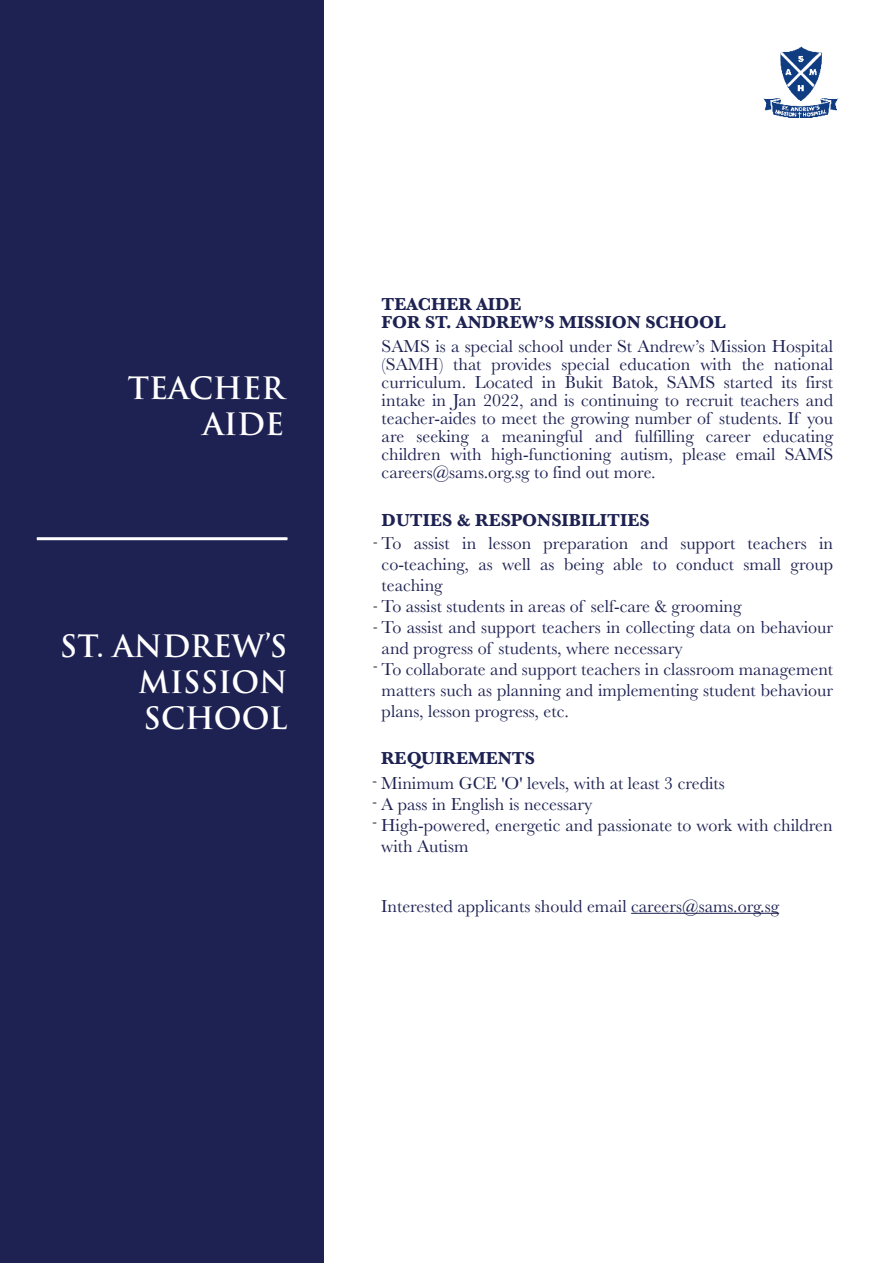
<style>
.page{position:relative;width:893px;height:1263px;background:#fff}
.page>*{position:absolute;margin:0;border:0;box-sizing:border-box;transform-origin:0 0}
.t1{font:700 30px/36px "Trajan Pro";color:#fff;text-align:justify}
.t2{font:18px/21px "Baskerville";color:#1e2252}
.t3{font:700 18px/18px "Baskerville";color:#1e2252}
.t4{font:500 15px "Big Caslon";color:#221f1f}
</style>
<div class="page">
<div style="left:0;top:0;width:323px;height:1263px;background:#1e2252"></div>
<hr style="left:631px;top:913px;width:148px;height:1px;background:#1e2252">
<hr style="left:37px;top:537px;width:250px;height:3px;background:#fefefe">
<img style="left:763px;top:47px;width:76px;height:70px">
<h1 class="t1" style="left:128px;top:370px;width:158px;text-align:right">TEACHER<br>AIDE</h1>
<h1 class="t1" style="left:138px;top:629px;width:150px;text-indent:-79px">ST. ANDREW’S MISSION SCHOOL</h1>
<p class="t3" style="left:382px;top:297px;width:346px">TEACHER AIDE<br>FOR ST. ANDREW’S MISSION SCHOOL</p>
<p class="t2" style="left:382px;top:339px;width:453px;line-height:18px;text-align:justify">SAMS is a special school under St Andrew’s Mission Hospital (SAMH) that provides special education with the national curriculum. Located in Bukit Batok, SAMS started its first intake in Jan 2022, and is continuing to recruit teachers and teacher-aides to meet the growing number of students. If you are seeking a meaningful and fulfilling career educating children with high-functioning autism, please email SAMS careers@sams.org.sg to find out more.</p>
<p class="t3" style="left:382px;top:513px;width:269px">DUTIES &amp; RESPONSIBILITIES</p>
<p class="t2" style="left:382px;top:535px;width:453px">To assist in lesson preparation and support teachers in co-teaching, as well as being able to conduct small group teaching<br>To assist students in areas of self-care &amp; grooming<br>To assist and support teachers in collecting data on behaviour and progress of students, where necessary<br>To collaborate and support teachers in classroom management matters such as planning and implementing student behaviour plans, lesson progress, etc.</p>
<p class="t4" style="left:373px;top:533px;width:5px">-</p>
<p class="t4" style="left:373px;top:597px;width:5px">-</p>
<p class="t4" style="left:373px;top:618px;width:5px">-</p>
<p class="t4" style="left:373px;top:657px;width:5px">-</p>
<p class="t3" style="left:381px;top:751px;width:155px">REQUIREMENTS</p>
<p class="t2" style="left:381px;top:774px;width:453px">Minimum GCE 'O' levels, with at least 3 credits<br>A pass in English is necessary<br>High-powered, energetic and passionate to work with children with Autism</p>
<p class="t4" style="left:373px;top:772px;width:5px">-</p>
<p class="t4" style="left:373px;top:793px;width:5px">-</p>
<p class="t4" style="left:373px;top:813px;width:5px">-</p>
<p class="t2" style="left:381px;top:897px;width:399px">Interested applicants should email careers@sams.org.sg</p>
</div>
